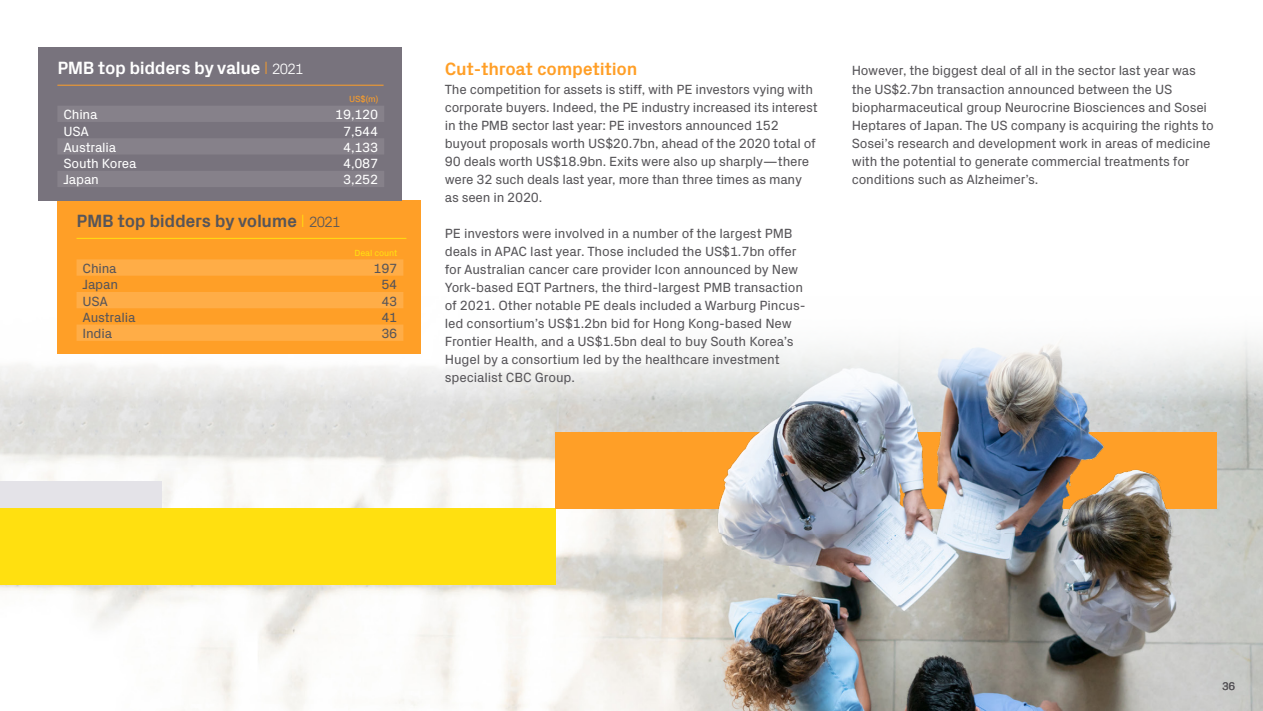
<style>
.page{position:relative;width:1263px;height:711px;background:#fff}
.page>*{position:absolute;margin:0;border:0;box-sizing:border-box;transform-origin:0 0}
.Sub_Head{font:700 18px "Px Grotesk";letter-spacing:-.02em;color:#575559}
.Table_header{font:700 18px "Px Grotesk";letter-spacing:-.025em;color:#fff}
.Sub_Head-2{font:700 18px "Px Grotesk";letter-spacing:-.015em;color:#ff9f27}
.Body_Copy{font:13.5px/18px "Px Grotesk";letter-spacing:-.015em;color:#575559}
.Table_top_5{font:13.5px "Px Grotesk";letter-spacing:-.015em;color:#fff}
.Table_top_5-2{font:13.5px "Px Grotesk";letter-spacing:-.015em;color:#575559}
.t1{font:11.25px "Px Grotesk";color:#575559}
.Table_top_5-3{font:9px "Px Grotesk";letter-spacing:-.015em;color:#ffe010}
.Table_top_5-4{font:9px "Px Grotesk";color:#ff9f27}
.s1{font-weight:300;color:#ff9f27}
.s2{font-weight:300;font-size:15px}
.s3{font-weight:300;color:#ffe010}
</style>
<div class="page">
<img style="left:0;top:402px;width:1263px;height:308px">
<svg style="left:0;top:338px;width:1263px;height:64px"></svg>
<div style="left:0;top:480px;width:162px;height:77px;background:#e4e3e8"></div>
<div style="left:38px;top:47px;width:364px;height:41px;background:#78737d"></div>
<div style="left:57px;top:200px;width:364px;height:39px;background:#ff9f27"></div>
<hr style="left:77px;top:238px;width:329px;height:1px;background:#ffe010">
<div style="left:57px;top:239px;width:364px;height:114px;background:#ff9f27"></div>
<div style="left:38px;top:85px;width:364px;height:115px;background:#78737d"></div>
<div style="left:0;top:508px;width:555px;height:77px;background:#ffe010"></div>
<svg style="left:58px;top:106px;width:326px;height:81px"></svg>
<svg style="left:77px;top:259px;width:326px;height:81px"></svg>
<div style="left:555px;top:431px;width:661px;height:77px;background:#ff9f27"></div>
<img style="left:692px;top:424px;width:543px;height:109px">
<p class="Table_header" style="left:57px;top:54px;width:248px">PMB top bidders by value <span class="s1">I</span> <span class="s2">2021</span></p>
<p class="Table_top_5-4" style="left:349px;top:92px;width:31px">US$(m)</p>
<p class="Table_top_5" style="left:63px;top:105px;width:36px">China</p>
<p class="Table_top_5" style="left:335px;top:105px;width:45px">19,120</p>
<p class="Table_top_5" style="left:63px;top:121px;width:27px">USA</p>
<p class="Table_top_5" style="left:343px;top:121px;width:37px">7,544</p>
<p class="Table_top_5" style="left:63px;top:137px;width:54px">Australia</p>
<p class="Table_top_5" style="left:343px;top:137px;width:37px">4,133</p>
<p class="Table_top_5" style="left:63px;top:154px;width:75px">South Korea</p>
<p class="Table_top_5" style="left:343px;top:154px;width:37px">4,087</p>
<p class="Table_top_5" style="left:63px;top:170px;width:37px">Japan</p>
<p class="Table_top_5" style="left:343px;top:170px;width:37px">3,252</p>
<p class="Sub_Head" style="left:77px;top:207px;width:266px">PMB top bidders by volume <span class="s3">I</span> <span class="s2">2021</span></p>
<p class="Table_top_5-3" style="left:355px;top:246px;width:44px">Deal count</p>
<p class="Table_top_5-2" style="left:83px;top:258px;width:36px">China</p>
<p class="Table_top_5-2" style="left:373px;top:258px;width:25px">197</p>
<p class="Table_top_5-2" style="left:83px;top:275px;width:37px">Japan</p>
<p class="Table_top_5-2" style="left:381px;top:275px;width:17px">54</p>
<p class="Table_top_5-2" style="left:83px;top:291px;width:27px">USA</p>
<p class="Table_top_5-2" style="left:381px;top:291px;width:17px">43</p>
<p class="Table_top_5-2" style="left:83px;top:307px;width:54px">Australia</p>
<p class="Table_top_5-2" style="left:381px;top:307px;width:17px">41</p>
<p class="Table_top_5-2" style="left:83px;top:323px;width:31px">India</p>
<p class="Table_top_5-2" style="left:381px;top:323px;width:17px">36</p>
<p class="Sub_Head-2" style="left:445px;top:56px;width:194px">Cut-throat competition</p>
<p class="Body_Copy" style="left:445px;top:79px;width:374px">The competition for assets is stiff, with PE investors vying with corporate buyers. Indeed, the PE industry increased its interest in the PMB sector last year: PE investors announced 152 buyout proposals worth US$20.7bn, ahead of the 2020 total of 90 deals worth US$18.9bn. Exits were also up sharply—there were 32 such deals last year, more than three times as many as seen in 2020.</p>
<p class="Body_Copy" style="left:445px;top:223px;width:362px">PE investors were involved in a number of the largest PMB deals in APAC last year. Those included the US$1.7bn offer for Australian cancer care provider Icon announced by New York-based EQT Partners, the third-largest PMB transaction of 2021. Other notable PE deals included a Warburg Pincus&shy;led consortium’s US$1.2bn bid for Hong Kong-based New Frontier Health, and a US$1.5bn deal to buy South Korea’s Hugel by a consortium led by the healthcare investment specialist CBC Group.</p>
<p class="Body_Copy" style="left:852px;top:61px;width:364px">However, the biggest deal of all in the sector last year was the US$2.7bn transaction announced between the US biopharmaceutical group Neurocrine Biosciences and Sosei Heptares of Japan. The US company is acquiring the rights to Sosei’s research and development work in areas of medicine with the potential to generate commercial treatments for conditions such as Alzheimer’s.</p>
<p class="t1" style="left:1222px;top:677px;width:15px">36</p>
</div>
